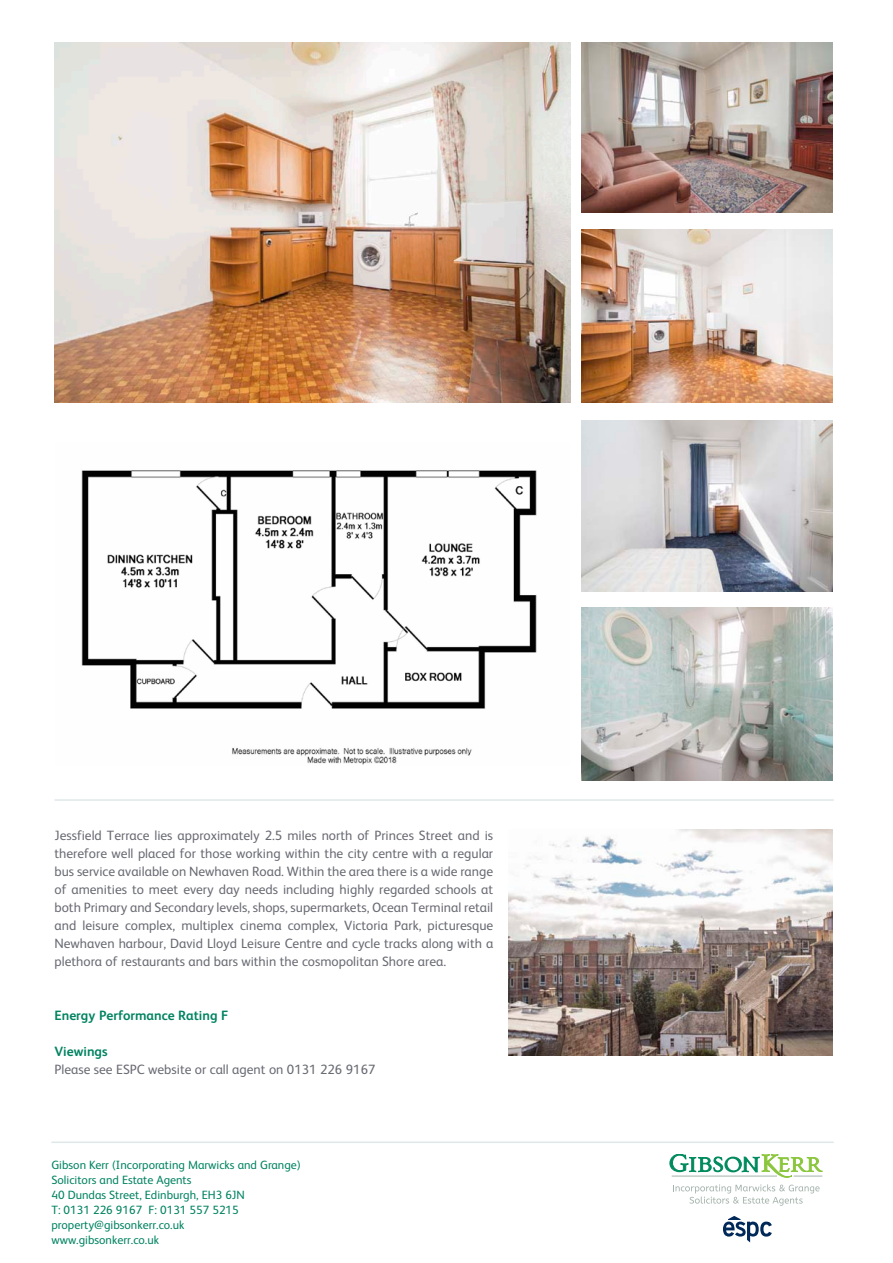
<style>
.page{position:relative;width:893px;height:1263px;background:#fff}
.page>*{position:absolute;margin:0;border:0;box-sizing:border-box;transform-origin:0 0}
.body_text{font:13.5px/18px "FS Albert";color:#696b73;text-align:justify}
.first_para___heads{font:700 13.5px "FS Albert";color:#008361}
.t1{font:12px "FS Albert";color:#008361}
</style>
<div class="page">
<img style="left:55px;top:43px;width:515px;height:359px">
<img style="left:81px;top:470px;width:456px;height:295px">
<svg style="left:670px;top:1154px;width:152px;height:23px"></svg>
<svg style="left:673px;top:1184px;width:147px;height:22px"></svg>
<hr style="left:51px;top:1141px;width:783px;height:2px;background:#e0e7e9">
<hr style="left:55px;top:799px;width:779px;height:2px;background:#e0e7e9">
<svg style="left:723px;top:1216px;width:49px;height:26px"></svg>
<img style="left:508px;top:829px;width:324px;height:226px">
<img style="left:582px;top:43px;width:250px;height:170px">
<img style="left:582px;top:229px;width:250px;height:173px">
<img style="left:582px;top:421px;width:250px;height:170px">
<img style="left:582px;top:607px;width:250px;height:174px">
<p class="body_text" style="left:55px;top:826px;width:440px">Jessfield Terrace lies approximately 2.5 miles north of Princes Street and is therefore well placed for those working within the city centre with a regular bus service available on Newhaven Road. Within the area there is a wide range of amenities to meet every day needs including highly regarded schools at both Primary and Secondary levels, shops, supermarkets, Ocean Terminal retail and leisure complex, multiplex cinema complex, Victoria Park, picturesque Newhaven harbour, David Lloyd Leisure Centre and cycle tracks along with a plethora of restaurants and bars within the cosmopolitan Shore area.</p>
<p class="first_para___heads" style="left:55px;top:1007px;width:175px">Energy Performance Rating F</p>
<p class="first_para___heads" style="left:55px;top:1043px;width:55px">Viewings</p>
<p class="body_text" style="left:55px;top:1060px;width:322px">Please see ESPC website or call agent on 0131 226 9167</p>
<p class="t1" style="left:51px;top:1158px;width:251px">Gibson Kerr (Incorporating Marwicks and Grange)</p>
<p class="t1" style="left:51px;top:1173px;width:142px">Solicitors and Estate Agents</p>
<p class="t1" style="left:51px;top:1188px;width:195px">40 Dundas Street, Edinburgh, EH3 6JN</p>
<p class="t1" style="left:51px;top:1203px;width:189px">T: 0131 226 9167 F: 0131 557 5215</p>
<p class="t1" style="left:51px;top:1218px;width:135px">property@gibsonkerr.co.uk</p>
<p class="t1" style="left:51px;top:1233px;width:109px">www.gibsonkerr.co.uk</p>
</div>
